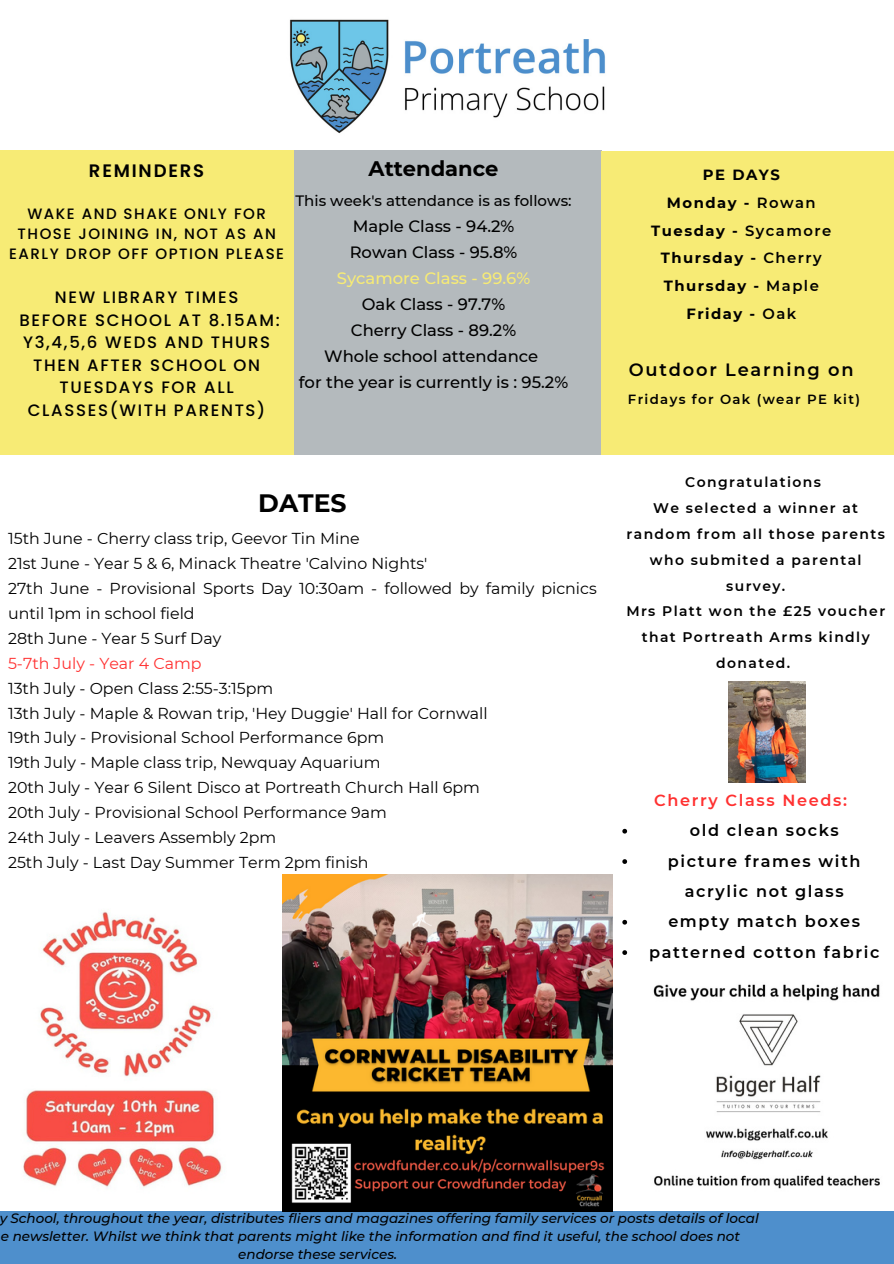
<style>
.page{position:relative;width:894px;height:1264px;background:#fff}
.page>*{position:absolute;margin:0;border:0;box-sizing:border-box;transform-origin:0 0}
.t1{font:700 25.05px "Montserrat";color:#000}
.t2{font:700 21px "Montserrat";color:#000}
.t3{font:600 18px "Poppins";letter-spacing:.1em;color:#000}
.t4{font:600 17.85px "Montserrat";letter-spacing:.1em;color:#000}
.t5{font:500 16.5px/22.5px "Poppins";letter-spacing:.1em;color:#000;text-align:center}
.t6{font:500 16.35px "Montserrat";color:#000}
.t7{font:500 16.35px "Montserrat";color:#f7eb75}
.t8{font:600 16.05px/30.3px "Montserrat";letter-spacing:.1em;color:#000;text-align:center}
.t9{font:600 16.05px "Montserrat";letter-spacing:.1em;color:#ff3131}
.t10{font:15.75px/24.9px "Montserrat";color:#000}
.t11{font:15.75px "Montserrat";color:#ff3131}
.t12{font:500 15px/20.2px "Poppins";letter-spacing:.1em;color:#000;text-align:center}
.t13{font:500 15px "Montserrat";color:#000}
.t14{font:700 14.85px "Montserrat";letter-spacing:.1em;color:#000}
.t15{font:600 13.95px/26px "Montserrat";letter-spacing:.1em;color:#000;text-align:center}
.t16{font:italic 500 13.5px "Montserrat";color:#000}
.t17{font:600 13.35px "Montserrat";letter-spacing:.1em;color:#000}
.s1{font-weight:600}
</style>
<div class="page">
<img style="left:289px;top:19px;width:316px;height:115px">
<div style="left:0;top:1211px;width:893px;height:52px;background:#4e8fcc"></div>
<div style="left:0;top:150px;width:293px;height:305px;background:#f7eb75"></div>
<div style="left:294px;top:150px;width:307px;height:305px;background:#b4babd"></div>
<div style="left:601px;top:151px;width:292px;height:304px;background:#f7eb75"></div>
<img style="left:653px;top:984px;width:227px;height:205px">
<img style="left:728px;top:681px;width:76px;height:101px">
<img style="left:23px;top:911px;width:199px;height:277px">
<svg style="left:622px;top:828px;width:5px;height:5px"></svg>
<svg style="left:622px;top:859px;width:5px;height:5px"></svg>
<svg style="left:622px;top:919px;width:5px;height:5px"></svg>
<svg style="left:622px;top:950px;width:5px;height:4px"></svg>
<img style="left:282px;top:874px;width:330px;height:337px">
<p class="t3" style="left:89px;top:158px;width:117px">REMINDERS</p>
<p class="t12" style="left:9px;top:203px;width:276px">WAKE AND SHAKE ONLY FOR<br>THOSE JOINING IN, NOT AS AN<br>EARLY DROP OFF OPTION PLEASE</p>
<p class="t5" style="left:55px;top:286px;width:185px">NEW LIBRARY TIMES</p>
<p class="t5" style="left:19px;top:309px;width:262px">BEFORE SCHOOL AT 8.15AM:</p>
<p class="t5" style="left:23px;top:331px;width:248px">Y3,4,5,6 WEDS AND THURS</p>
<p class="t5" style="left:28px;top:354px;width:239px">THEN AFTER SCHOOL ON<br>TUESDAYS FOR ALL<br>CLASSES(WITH PARENTS)</p>
<p class="t2" style="left:368px;top:156px;width:131px">Attendance</p>
<p class="t13" style="left:295px;top:192px;width:277px">This week's attendance is as follows:</p>
<p class="t6" style="left:352px;top:216px;width:163px">Maple Class - 94.2%</p>
<p class="t6" style="left:349px;top:242px;width:169px">Rowan Class - 95.8%</p>
<p class="t7" style="left:337px;top:268px;width:195px">Sycamore Class - 99.6%</p>
<p class="t6" style="left:362px;top:294px;width:145px">Oak Class - 97.7%</p>
<p class="t6" style="left:351px;top:320px;width:167px">Cherry Class - 89.2%</p>
<p class="t6" style="left:324px;top:346px;width:215px">Whole school attendance</p>
<p class="t6" style="left:299px;top:372px;width:271px">for the year is currently is : 95.2%</p>
<p class="t1" style="left:258px;top:488px;width:90px">DATES</p>
<p class="t10" style="left:8px;top:526px;width:353px">15th June - Cherry class trip, Geevor Tin Mine</p>
<p class="t10" style="left:8px;top:551px;width:421px">21st June - Year 5 &amp; 6, Minack Theatre 'Calvino Nights'</p>
<p class="t10" style="left:8px;top:576px;width:590px">27th June - Provisional Sports Day 10:30am - followed by family picnics until 1pm in school field</p>
<p class="t10" style="left:8px;top:625px;width:215px">28th June - Year 5 Surf Day</p>
<p class="t11" style="left:8px;top:653px;width:195px">5-7th July - Year 4 Camp</p>
<p class="t10" style="left:8px;top:675px;width:267px">13th July - Open Class 2:55-3:15pm</p>
<p class="t10" style="left:8px;top:700px;width:481px">13th July - Maple &amp; Rowan trip, 'Hey Duggie' Hall for Cornwall</p>
<p class="t10" style="left:8px;top:725px;width:377px">19th July - Provisional School Performance 6pm</p>
<p class="t10" style="left:8px;top:750px;width:374px">19th July - Maple class trip, Newquay Aquarium</p>
<p class="t10" style="left:8px;top:775px;width:473px">20th July - Year 6 Silent Disco at Portreath Church Hall 6pm</p>
<p class="t10" style="left:8px;top:800px;width:380px">20th July - Provisional School Performance 9am</p>
<p class="t10" style="left:8px;top:825px;width:270px">24th July - Leavers Assembly 2pm</p>
<p class="t10" style="left:8px;top:850px;width:362px">25th July - Last Day Summer Term 2pm finish</p>
<p class="t14" style="left:702px;top:166px;width:78px">PE DAYS</p>
<p class="t14" style="left:666px;top:194px;width:150px">Monday - <span class="s1">Rowan</span></p>
<p class="t14" style="left:651px;top:221px;width:181px">Tuesday - <span class="s1">Sycamore</span></p>
<p class="t14" style="left:660px;top:249px;width:162px">Thursday - <span class="s1">Cherry</span></p>
<p class="t14" style="left:663px;top:277px;width:157px">Thursday - <span class="s1">Maple</span></p>
<p class="t14" style="left:686px;top:304px;width:111px">Friday - <span class="s1">Oak</span></p>
<p class="t4" style="left:628px;top:358px;width:226px">Outdoor Learning on</p>
<p class="t17" style="left:627px;top:390px;width:233px">Fridays for Oak (wear PE kit)</p>
<p class="t15" style="left:685px;top:469px;width:137px">Congratulations</p>
<p class="t15" style="left:626px;top:495px;width:260px">We selected a winner at random from all those parents who submited a parental survey.</p>
<p class="t15" style="left:626px;top:598px;width:260px">Mrs Platt won the £25 voucher that Portreath Arms kindly donated.</p>
<p class="t9" style="left:654px;top:790px;width:194px">Cherry Class Needs:</p>
<p class="t8" style="left:689px;top:815px;width:150px">old clean socks</p>
<p class="t8" style="left:667px;top:845px;width:194px">picture frames with acrylic not glass</p>
<p class="t8" style="left:668px;top:906px;width:193px">empty match boxes</p>
<p class="t8" style="left:649px;top:936px;width:232px">patterned cotton fabric</p>
<p class="t16" style="left:-1px;top:1210px;width:761px">y School, throughout the year, distributes fliers and magazines offering family services or posts details of local</p>
<p class="t16" style="left:1px;top:1228px;width:740px">e newsletter. Whilst we think that parents might like the information and find it useful, the school does not</p>
<p class="t16" style="left:238px;top:1246px;width:160px">endorse these services.</p>
</div>
